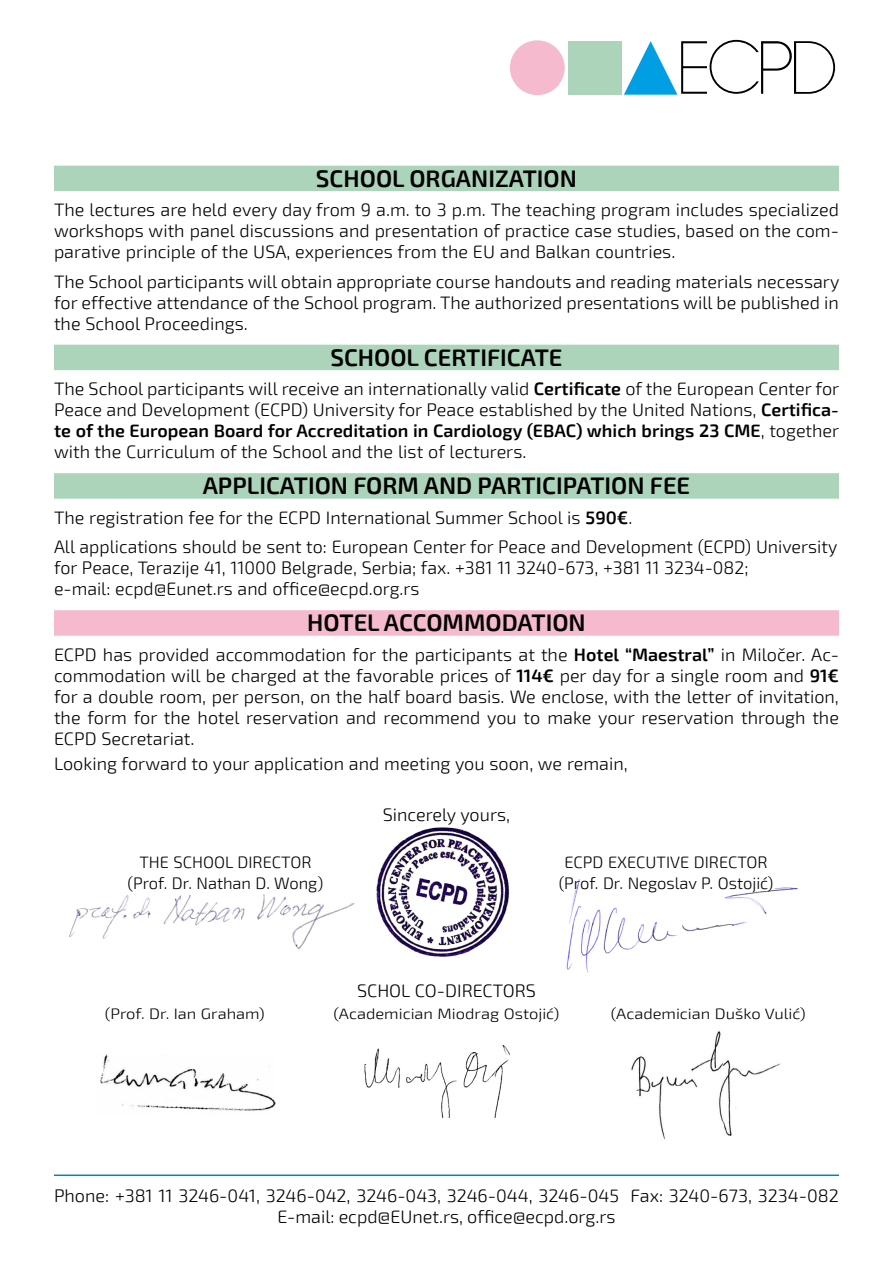
<style>
.page{position:relative;width:893px;height:1263px;background:#fff}
.page>*{position:absolute;margin:0;border:0;box-sizing:border-box;transform-origin:0 0}
.t1{font:600 24px "Exo 2";color:#000}
.t2{font:300 18px/21px "Exo 2";color:#000;text-align:justify}
.t3{font:300 16.5px "Exo 2";color:#000}
.t4{font:300 15px "Exo 2";color:#000;scale:1.1 1}
.s1{font-weight:600}
</style>
<div class="page">
<hr style="left:54px;top:1174px;width:785px;height:2px;background:#0084c1">
<img style="left:631px;top:1031px;width:149px;height:109px">
<img style="left:364px;top:1044px;width:146px;height:73px">
<img style="left:100px;top:1054px;width:176px;height:57px">
<img style="left:69px;top:894px;width:286px;height:55px">
<img style="left:566px;top:879px;width:232px;height:94px">
<div style="left:568px;top:41px;width:54px;height:54px;background:#acd4bb"></div>
<svg style="left:624px;top:40px;width:211px;height:55px"></svg>
<div style="left:510px;top:40px;width:55px;height:55px;background:#f5bacd;border-radius:50%"></div>
<img style="left:376px;top:827px;width:134px;height:130px">
<div style="left:54px;top:166px;width:785px;height:25px;background:#acd4bb"></div>
<div style="left:54px;top:345px;width:785px;height:25px;background:#acd4bb"></div>
<div style="left:54px;top:473px;width:785px;height:26px;background:#acd4bb"></div>
<div style="left:54px;top:610px;width:785px;height:26px;background:#f5bacd"></div>
<p class="t1" style="left:316px;top:164px;width:263px">SCHOOL ORGANIZATION</p>
<p class="t2" style="left:54px;top:200px;width:786px">The lectures are held every day from 9 a.m. to 3 p.m. The teaching program includes specialized workshops with panel discussions and presentation of practice case studies, based on the com&shy;parative principle of the USA, experiences from the EU and Balkan countries.</p>
<p class="t2" style="left:54px;top:271px;width:787px">The School participants will obtain appropriate course handouts and reading materials necessary for effective attendance of the School program. The authorized presentations will be published in the School Proceedings.</p>
<p class="t1" style="left:330px;top:343px;width:234px">SCHOOL CERTIFICATE</p>
<p class="t2" style="left:54px;top:379px;width:787px">The School participants will receive an internationally valid <span class="s1">Certificate</span> of the European Center for Peace and Development (ECPD) University for Peace established by the United Nations, <span class="s1">Certifica&shy;te of the European Board for Accreditation in Cardiology (EBAC) which brings 23 CME</span>, together with the Curriculum of the School and the list of lecturers.</p>
<p class="t1" style="left:203px;top:472px;width:489px">APPLICATION FORM AND PARTICIPATION FEE</p>
<p class="t2" style="left:54px;top:507px;width:580px">The registration fee for the ECPD International Summer School is <span class="s1">590€</span>.</p>
<p class="t2" style="left:54px;top:537px;width:785px;text-align:left">All applications should be sent to: European Center for Peace and Development (ECPD) University for Peace, Terazije 41, 11000 Belgrade, Serbia; fax. +381 11 3240-673, +381 11 3234-082;<br>e-mail: ecpd@Eunet.rs and office@ecpd.org.rs</p>
<p class="t1" style="left:307px;top:609px;width:280px">HOTEL ACCOMMODATION</p>
<p class="t2" style="left:54px;top:644px;width:786px">ECPD has provided accommodation for the participants at the <span class="s1">Hotel “Maestral”</span> in Miločer. Ac&shy;commodation will be charged at the favorable prices of <span class="s1">114€</span> per day for a single room and <span class="s1">91€ </span>for a double room, per person, on the half board basis. We enclose, with the letter of invitation, the form for the hotel reservation and recommend you to make your reservation through the ECPD Secretariat.</p>
<p class="t2" style="left:54px;top:754px;width:575px">Looking forward to your application and meeting you soon, we remain,</p>
<p class="t2" style="left:383px;top:804px;width:129px">Sincerely yours,</p>
<p class="t3" style="left:139px;top:853px;width:174px">THE SCHOOL DIRECTOR</p>
<p class="t3" style="left:128px;top:874px;width:197px">(Prof. Dr. Nathan D. Wong)</p>
<p class="t3" style="left:564px;top:853px;width:205px">ECPD EXECUTIVE DIRECTOR</p>
<p class="t3" style="left:559px;top:874px;width:216px">(Prof. Dr. Negoslav P. Ostojić)</p>
<p class="t2" style="left:357px;top:981px;width:180px">SCHOL CO-DIRECTORS</p>
<p class="t4" style="left:105px;top:1005px;width:147px">(Prof. Dr. Ian Graham)</p>
<p class="t4" style="left:333px;top:1005px;width:207px">(Academician Miodrag Ostojić)</p>
<p class="t4" style="left:611px;top:1005px;width:179px">(Academician Duško Vulić)</p>
<p class="t2" style="left:54px;top:1185px;width:786px;line-height:21.6px;text-align:center">Phone: +381 11 3246-041, 3246-042, 3246-043, 3246-044, 3246-045 Fax: 3240-673, 3234-082<br>E-mail: ecpd@EUnet.rs, office@ecpd.org.rs</p>
</div>
